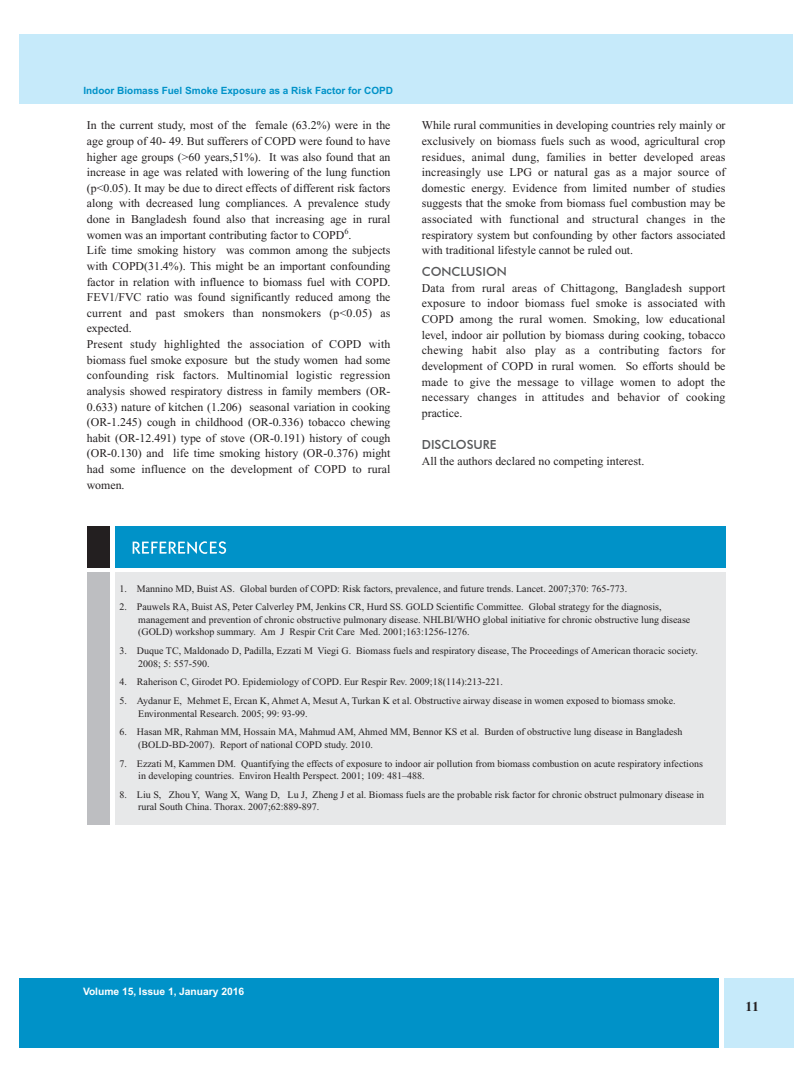
<style>
.page{position:relative;width:810px;height:1080px;background:#fff}
.page>*{position:absolute;margin:0;border:0;box-sizing:border-box;transform-origin:0 0}
.t1{font:700 13.75px "Times New Roman";color:#231f20}
.t2{font:500 12.5px "Futura BT";color:#57585a}
.t3{font:11.88px/15.6px "Times New Roman";color:#231f20;text-align:justify}
.t4{font:700 10.25px "Helvetica";color:#fff}
.t5{font:10px/12.5px "Times New Roman";color:#231f20}
.t6{font:700 10px "Helvetica";color:#0092c8}
</style>
<div class="page">
<div style="left:19px;top:34px;width:774px;height:69px;background:#c6eafa"></div>
<div style="left:19px;top:978px;width:700px;height:69px;background:#0092c8"></div>
<div style="left:724px;top:978px;width:69px;height:69px;background:#c6eafa"></div>
<div style="left:87px;top:526px;width:23px;height:42px;background:#231f20"></div>
<div style="left:115px;top:572px;width:610px;height:253px;background:#e7e8e9"></div>
<div style="left:87px;top:572px;width:23px;height:253px;background:#bdbec1"></div>
<div style="left:115px;top:526px;width:610px;height:42px;background:#0092c8"></div>
<svg style="left:133px;top:541px;width:93px;height:13px"></svg>
<p class="t6" style="left:83px;top:85px;width:311px">Indoor Biomass Fuel Smoke Exposure as a Risk Factor for COPD</p>
<p class="t3" style="left:87px;top:118px;width:305px;text-align:left">In the current study, most of the female (63.2%) were in the age group of 40- 49. But sufferers of COPD were found to have higher age groups (&gt;60 years,51%). It was also found that an increase in age was related with lowering of the lung function (p&lt;0.05). It may be due to direct effects of different risk factors along with decreased lung compliances. A prevalence study done in Bangladesh found also that increasing age in rural women was an important contributing factor to COPD<sup>6</sup>.<br>Life time smoking history was common among the subjects with COPD(31.4%). This might be an important confounding factor in relation with influence to biomass fuel with COPD.<br>FEV1/FVC ratio was found significantly reduced among the current and past smokers than nonsmokers (p&lt;0.05) as expected.<br>Present study highlighted the association of COPD with biomass fuel smoke exposure but the study women had some confounding risk factors. Multinomial logistic regression analysis showed respiratory distress in family members (OR-0.633) nature of kitchen (1.206) seasonal variation in cooking (OR-1.245) cough in childhood (OR-0.336) tobacco chewing habit (OR-12.491) type of stove (OR-0.191) history of cough (OR-0.130) and life time smoking history (OR-0.376) might had some influence on the development of COPD to rural women.</p>
<p class="t3" style="left:422px;top:118px;width:305px">While rural communities in developing countries rely mainly or exclusively on biomass fuels such as wood, agricultural crop residues, animal dung, families in better developed areas increasingly use LPG or natural gas as a major source of domestic energy. Evidence from limited number of studies suggests that the smoke from biomass fuel combustion may be associated with functional and structural changes in the respiratory system but confounding by other factors associated with traditional lifestyle cannot be ruled out.</p>
<p class="t2" style="left:422px;top:264px;width:87px">CONCLUSION</p>
<p class="t3" style="left:422px;top:280px;width:305px">Data from rural areas of Chittagong, Bangladesh support exposure to indoor biomass fuel smoke is associated with COPD among the rural women. Smoking, low educational level, indoor air pollution by biomass during cooking, tobacco chewing habit also play as a contributing factors for development of COPD in rural women. So efforts should be made to give the message to village women to adopt the necessary changes in attitudes and behavior of cooking practice.</p>
<p class="t2" style="left:422px;top:437px;width:76px">DISCLOSURE</p>
<p class="t3" style="left:422px;top:453px;width:224px">All the authors declared no competing interest.</p>
<p class="t5" style="left:119px;top:582px;width:509px">1. Mannino MD, Buist AS. Global burden of COPD: Risk factors, prevalence, and future trends. Lancet. 2007;370: 765-773.</p>
<p class="t5" style="left:138px;top:601px;width:554px;text-indent:-19px">2. Pauwels RA, Buist AS, Peter Calverley PM, Jenkins CR, Hurd SS. GOLD Scientific Committee. Global strategy for the diagnosis, management and prevention of chronic obstructive pulmonary disease. NHLBI/WHO global initiative for chronic obstructive lung disease (GOLD) workshop summary. Am J Respir Crit Care Med. 2001;163:1256-1276.</p>
<p class="t5" style="left:138px;top:645px;width:561px;text-indent:-19px">3. Duque TC, Maldonado D, Padilla, Ezzati M Viegi G. Biomass fuels and respiratory disease, The Proceedings of American thoracic society.<br>2008; 5: 557-590.</p>
<p class="t5" style="left:119px;top:676px;width:385px">4. Raherison C, Girodet PO. Epidemiology of COPD. Eur Respir Rev. 2009;18(114):213-221.</p>
<p class="t5" style="left:138px;top:695px;width:539px;text-indent:-19px">5. Aydanur E, Mehmet E, Ercan K, Ahmet A, Mesut A, Turkan K et al. Obstructive airway disease in women exposed to biomass smoke.<br>Environmental Research. 2005; 99: 93-99.</p>
<p class="t5" style="left:138px;top:726px;width:546px;text-indent:-19px">6. Hasan MR, Rahman MM, Hossain MA, Mahmud AM, Ahmed MM, Bennor KS et al. Burden of obstructive lung disease in Bangladesh (BOLD-BD-2007). Report of national COPD study. 2010.</p>
<p class="t5" style="left:138px;top:757px;width:566px;text-indent:-19px">7. Ezzati M, Kammen DM. Quantifying the effects of exposure to indoor air pollution from biomass combustion on acute respiratory infections in developing countries. Environ Health Perspect. 2001; 109: 481–488.</p>
<p class="t5" style="left:138px;top:789px;width:568px;text-indent:-19px">8. Liu S, Zhou Y, Wang X, Wang D, Lu J, Zheng J et al. Biomass fuels are the probable risk factor for chronic obstruct pulmonary disease in rural South China. Thorax. 2007;62:889-897.</p>
<p class="t4" style="left:83px;top:985px;width:163px">Volume 15, Issue 1, January 2016</p>
<p class="t1" style="left:745px;top:999px;width:15px">11</p>
</div>
